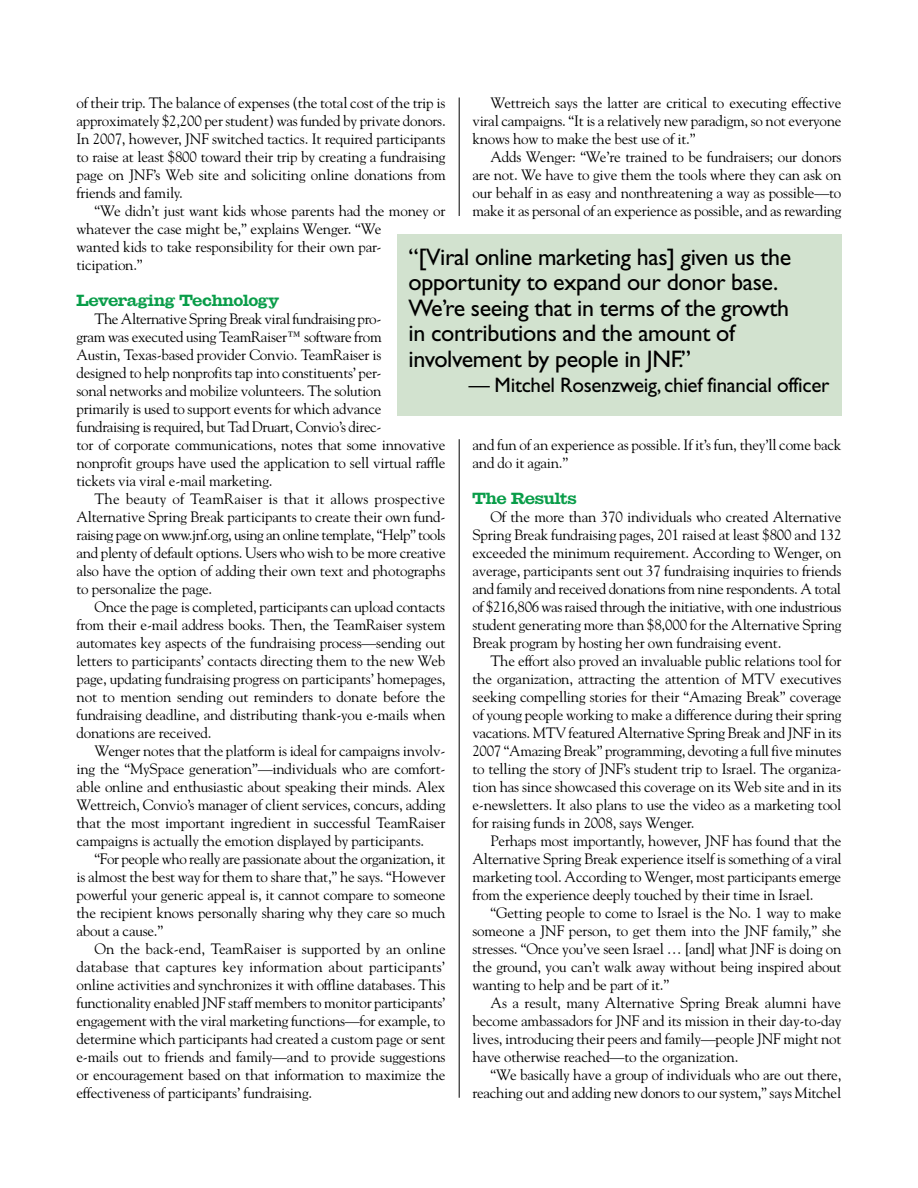
<style>
.page{position:relative;width:918px;height:1188px;background:#fff}
.page>*{position:absolute;margin:0;border:0;box-sizing:border-box;transform-origin:0 0}
.t1{font:24px/25.5px "Gill Sans";letter-spacing:-.015em;color:#000}
.t2{font:21px "Gill Sans";letter-spacing:-.015em;color:#000}
.t3{font:15px/18px "Goudy";letter-spacing:-.015em;color:#000;text-align:justify}
.t4{font:700 15px "OL Egiziano";color:#099d49}
</style>
<div class="page">
<hr style="left:459px;top:98px;width:1px;height:118px;background:#000">
<div style="left:397px;top:234px;width:445px;height:182px;background:#d2e2cf"></div>
<hr style="left:459px;top:439px;width:1px;height:659px;background:#000">
<p class="t3" style="left:76px;top:93px;width:371px">of their trip. The balance of expenses (the total cost of the trip is approximately $2,200 per student) was funded by private donors.<br>In 2007, however, JNF switched tactics. It required participants to raise at least $800 toward their trip by creating a fundraising page on JNF’s Web site and soliciting online donations from friends and family.</p>
<p class="t3" style="left:76px;top:201px;width:371px;text-align:left;text-indent:18px">“We didn’t just want kids whose parents had the money or whatever the case might be,” explains Wenger. “We<br>wanted kids to take responsibility for their own par&shy;ticipation.”</p>
<p class="t4" style="left:76px;top:291px;width:204px">Leveraging Technology</p>
<p class="t3" style="left:76px;top:309px;width:371px;text-align:left;text-indent:18px">The Alternative Spring Break viral fundraising pro-<br>gram was executed using TeamRaiser™ software from<br>Austin, Texas-based provider Convio. TeamRaiser is<br>designed to help nonprofits tap into constituents’ per-<br>sonal networks and mobilize volunteers. The solution<br>primarily is used to support events for which advance fundraising is required, but Tad Druart, Convio’s direc-<br>tor of corporate communications, notes that some innovative nonprofit groups have used the application to sell virtual raffle tickets via viral e-mail marketing.</p>
<p class="t3" style="left:76px;top:489px;width:371px;text-indent:18px">The beauty of TeamRaiser is that it allows prospective Alternative Spring Break participants to create their own fund&shy;raising page on www.jnf.org, using an online template, “Help” tools and plenty of default options. Users who wish to be more creative also have the option of adding their own text and photographs to personalize the page.</p>
<p class="t3" style="left:76px;top:597px;width:371px;text-indent:18px">Once the page is completed, participants can upload contacts from their e-mail address books. Then, the TeamRaiser system automates key aspects of the fundraising process—sending out letters to participants’ contacts directing them to the new Web page, updating fundraising progress on participants’ homepages, not to mention sending out reminders to donate before the fundraising deadline, and distributing thank-you e-mails when donations are received.</p>
<p class="t3" style="left:76px;top:741px;width:371px;text-indent:18px">Wenger notes that the platform is ideal for campaigns involv&shy;ing the “MySpace generation”—individuals who are comfort&shy;able online and enthusiastic about speaking their minds. Alex Wettreich, Convio’s manager of client services, concurs, adding that the most important ingredient in successful TeamRaiser campaigns is actually the emotion displayed by participants.</p>
<p class="t3" style="left:76px;top:849px;width:371px;text-indent:18px">“For people who really are passionate about the organization, it is almost the best way for them to share that,” he says. “However powerful your generic appeal is, it cannot compare to someone the recipient knows personally sharing why they care so much about a cause.”</p>
<p class="t3" style="left:76px;top:939px;width:371px;text-indent:18px">On the back-end, TeamRaiser is supported by an online database that captures key information about participants’ online activities and synchronizes it with offline databases. This functionality enabled JNF staff members to monitor participants’ engagement with the viral marketing functions—for example, to determine which participants had created a custom page or sent e-mails out to friends and family—and to provide suggestions or encouragement based on that information to maximize the effectiveness of participants’ fundraising.</p>
<p class="t3" style="left:472px;top:93px;width:371px;text-indent:18px">Wettreich says the latter are critical to executing effective viral campaigns. “It is a relatively new paradigm, so not everyone knows how to make the best use of it.”</p>
<p class="t3" style="left:472px;top:147px;width:371px;text-indent:18px">Adds Wenger: “We’re trained to be fundraisers; our donors are not. We have to give them the tools where they can ask on our behalf in as easy and nonthreatening a way as possible—to make it as personal of an experience as possible, and as rewarding</p>
<h1 class="t1" style="left:409px;top:244px;width:384px">“[Viral online marketing has] given us the opportunity to expand our donor base.<br>We’re seeing that in terms of the growth in contributions and the amount of involvement by people in JNF.”</h1>
<h2 class="t2" style="left:469px;top:373px;width:362px">— Mitchel Rosenzweig, chief financial officer</h2>
<p class="t3" style="left:472px;top:435px;width:370px">and fun of an experience as possible. If it’s fun, they’ll come back and do it again.”</p>
<p class="t4" style="left:472px;top:489px;width:105px">The Results</p>
<p class="t3" style="left:472px;top:507px;width:371px;text-indent:18px">Of the more than 370 individuals who created Alternative Spring Break fundraising pages, 201 raised at least $800 and 132 exceeded the minimum requirement. According to Wenger, on average, participants sent out 37 fundraising inquiries to friends and family and received donations from nine respondents. A total of $216,806 was raised through the initiative, with one industrious student generating more than $8,000 for the Alternative Spring Break program by hosting her own fundraising event.</p>
<p class="t3" style="left:472px;top:651px;width:371px;text-indent:18px">The effort also proved an invaluable public relations tool for the organization, attracting the attention of MTV executives seeking compelling stories for their “Amazing Break” coverage of young people working to make a difference during their spring vacations. MTV featured Alternative Spring Break and JNF in its 2007 “Amazing Break” programming, devoting a full five minutes to telling the story of JNF’s student trip to Israel. The organiza&shy;tion has since showcased this coverage on its Web site and in its e-newsletters. It also plans to use the video as a marketing tool for raising funds in 2008, says Wenger.</p>
<p class="t3" style="left:472px;top:831px;width:371px;text-indent:18px">Perhaps most importantly, however, JNF has found that the Alternative Spring Break experience itself is something of a viral marketing tool. According to Wenger, most participants emerge from the experience deeply touched by their time in Israel.</p>
<p class="t3" style="left:472px;top:903px;width:371px;text-indent:18px">“Getting people to come to Israel is the No. 1 way to make someone a JNF person, to get them into the JNF family,” she stresses. “Once you’ve seen Israel … [and] what JNF is doing on the ground, you can’t walk away without being inspired about wanting to help and be part of it.”</p>
<p class="t3" style="left:472px;top:993px;width:370px;text-indent:18px">As a result, many Alternative Spring Break alumni have become ambassadors for JNF and its mission in their day-to-day lives, introducing their peers and family—people JNF might not have otherwise reached—to the organization.</p>
<p class="t3" style="left:472px;top:1065px;width:371px;text-align:right">“We basically have a group of individuals who are out there, reaching out and adding new donors to our system,” says Mitchel</p>
</div>
